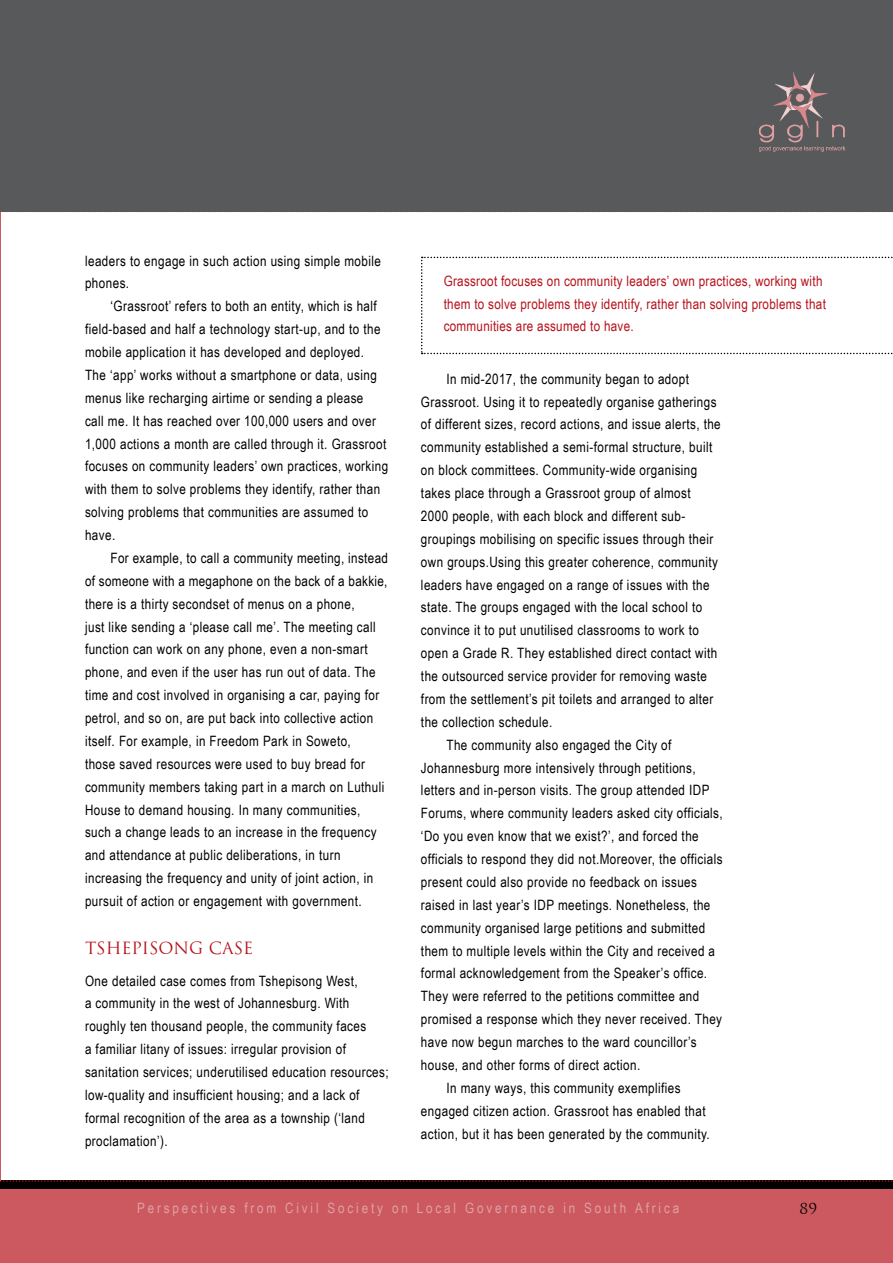
<style>
.page{position:relative;width:893px;height:1263px;background:#fff}
.page>*{position:absolute;margin:0;border:0;box-sizing:border-box;transform-origin:0 0}
.t1{font:16.5px "Trajan";color:#b5121b}
.t2{font:15px "Trajan";color:#000}
.t3{font:14.25px/22.8px "Arial Narrow";letter-spacing:.03em;color:#000}
.t4{font:14.25px/22.5px "Arial Narrow";letter-spacing:.02em;color:#b5121b}
.t5{font:14.25px "Arial Narrow";letter-spacing:.2em;color:#e1a0a4}
</style>
<div class="page">
<div style="left:0;top:1181px;width:893px;height:82px;background:#000"></div>
<div style="left:0;top:1189px;width:893px;height:74px;background:#cb595f"></div>
<svg style="left:0;top:1180px;width:893px;height:2px"></svg>
<div style="left:0;top:0;width:893px;height:212px;background:#58595b"></div>
<img style="left:759px;top:131px;width:86px;height:20px">
<img style="left:759px;top:72px;width:86px;height:58px">
<svg style="left:421px;top:257px;width:472px;height:97px"></svg>
<p class="t3" style="left:85px;top:249px;width:297px">leaders to engage in such action using simple mobile phones.</p>
<p class="t3" style="left:85px;top:294px;width:305px;text-indent:25px">‘Grassroot’ refers to both an entity, which is half field-based and half a technology start-up, and to the mobile application it has developed and deployed.<br>The ‘app’ works without a smartphone or data, using menus like recharging airtime or sending a please<br>call me. It has reached over 100,000 users and over 1,000 actions a month are called through it. Grassroot focuses on community leaders’ own practices, working with them to solve problems they identify, rather than solving problems that communities are assumed to have.</p>
<p class="t3" style="left:85px;top:546px;width:305px;text-indent:25px">For example, to call a community meeting, instead of someone with a megaphone on the back of a bakkie, there is a thirty secondset of menus on a phone,<br>just like sending a ‘please call me’. The meeting call function can work on any phone, even a non-smart phone, and even if the user has run out of data. The time and cost involved in organising a car, paying for petrol, and so on, are put back into collective action itself. For example, in Freedom Park in Soweto,<br>those saved resources were used to buy bread for community members taking part in a march on Luthuli House to demand housing. In many communities, such a change leads to an increase in the frequency and attendance at public deliberations, in turn increasing the frequency and unity of joint action, in pursuit of action or engagement with government.</p>
<p class="t1" style="left:85px;top:938px;width:170px">TSHEPISONG CASE</p>
<p class="t3" style="left:85px;top:969px;width:305px">One detailed case comes from Tshepisong West,<br>a community in the west of Johannesburg. With roughly ten thousand people, the community faces<br>a familiar litany of issues: irregular provision of sanitation services; underutilised education resources; low-quality and insufficient housing; and a lack of formal recognition of the area as a township (‘land proclamation’).</p>
<p class="t4" style="left:444px;top:270px;width:384px">Grassroot focuses on community leaders’ own practices, working with them to solve problems they identify, rather than solving problems that communities are assumed to have.</p>
<p class="t3" style="left:446px;top:367px;width:244px">In mid-2017, the community began to adopt</p>
<p class="t3" style="left:421px;top:390px;width:297px">Grassroot. Using it to repeatedly organise gatherings</p>
<p class="t3" style="left:421px;top:412px;width:301px">of different sizes, record actions, and issue alerts, the</p>
<p class="t3" style="left:421px;top:435px;width:293px">community established a semi-formal structure, built</p>
<p class="t3" style="left:421px;top:458px;width:278px">on block committees. Community-wide organising</p>
<p class="t3" style="left:421px;top:481px;width:271px">takes place through a Grassroot group of almost</p>
<p class="t3" style="left:421px;top:504px;width:266px">2000 people, with each block and different sub-</p>
<p class="t3" style="left:421px;top:527px;width:294px">groupings mobilising on specific issues through their</p>
<p class="t3" style="left:421px;top:550px;width:298px">own groups.Using this greater coherence, community</p>
<p class="t3" style="left:421px;top:573px;width:290px">leaders have engaged on a range of issues with the</p>
<p class="t3" style="left:421px;top:595px;width:283px">state. The groups engaged with the local school to</p>
<p class="t3" style="left:421px;top:618px;width:279px">convince it to put unutilised classrooms to work to</p>
<p class="t3" style="left:421px;top:641px;width:298px">open a Grade R. They established direct contact with</p>
<p class="t3" style="left:421px;top:664px;width:287px">the outsourced service provider for removing waste</p>
<p class="t3" style="left:421px;top:687px;width:294px">from the settlement’s pit toilets and arranged to alter</p>
<p class="t3" style="left:421px;top:710px;width:133px">the collection schedule.</p>
<p class="t3" style="left:446px;top:733px;width:226px">The community also engaged the City of</p>
<p class="t3" style="left:421px;top:756px;width:276px">Johannesburg more intensively through petitions,</p>
<p class="t3" style="left:421px;top:778px;width:290px">letters and in-person visits. The group attended IDP</p>
<p class="t3" style="left:421px;top:801px;width:303px">Forums, where community leaders asked city officials,</p>
<p class="t3" style="left:421px;top:824px;width:279px">‘Do you even know that we exist?’, and forced the</p>
<p class="t3" style="left:421px;top:847px;width:303px">officials to respond they did not.Moreover, the officials</p>
<p class="t3" style="left:421px;top:870px;width:278px">present could also provide no feedback on issues</p>
<p class="t3" style="left:421px;top:893px;width:291px">raised in last year’s IDP meetings. Nonetheless, the</p>
<p class="t3" style="left:421px;top:916px;width:286px">community organised large petitions and submitted</p>
<p class="t3" style="left:421px;top:938px;width:296px">them to multiple levels within the City and received a</p>
<p class="t3" style="left:421px;top:961px;width:288px">formal acknowledgement from the Speaker’s office.</p>
<p class="t3" style="left:421px;top:984px;width:280px">They were referred to the petitions committee and</p>
<p class="t3" style="left:421px;top:1007px;width:303px">promised a response which they never received. They</p>
<p class="t3" style="left:421px;top:1030px;width:277px">have now begun marches to the ward councillor’s</p>
<p class="t3" style="left:421px;top:1053px;width:221px">house, and other forms of direct action.</p>
<p class="t3" style="left:446px;top:1076px;width:236px">In many ways, this community exemplifies</p>
<p class="t3" style="left:421px;top:1099px;width:286px">engaged citizen action. Grassroot has enabled that</p>
<p class="t3" style="left:421px;top:1121px;width:290px">action, but it has been generated by the community.</p>
<p class="t5" style="left:137px;top:1198px;width:544px">Perspectives from Civil Society on Local Governance in South Africa</p>
<p class="t2" style="left:799px;top:1199px;width:20px">89</p>
</div>
